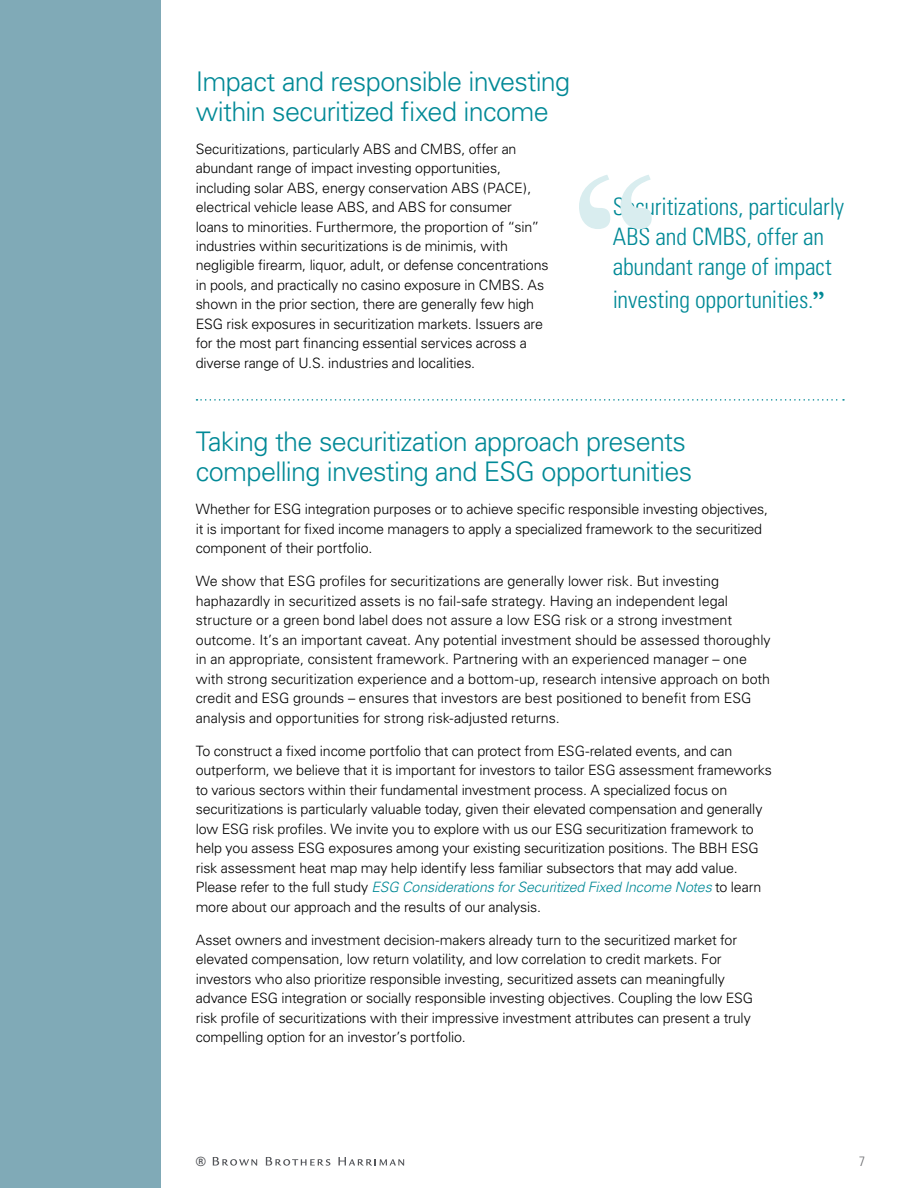
<style>
.page{position:relative;width:918px;height:1188px;background:#fff}
.page>*{position:absolute;margin:0;border:0;box-sizing:border-box;transform-origin:0 0}
.SUB1{font:300 27px/30px "Univers";letter-spacing:-.025em;color:#008996}
.t1{font:300 condensed 24px/30px "Univers";letter-spacing:-.005em;color:#008996}
.BODY{font:300 14.25px/19.5px "Univers";letter-spacing:-.01em;color:#000}
.t2{font:300 condensed 13.5px "Univers";color:#6d6e71}
.t3{font:700 12.75px "Univers";color:#54565a}
.s1{font-family:"Garamond";font-weight:700;font-stretch:normal}
.s2{font-style:italic;color:#008996}
</style>
<div class="page">
<div style="left:0;top:0;width:161px;height:1188px;background:#80aab7"></div>
<svg style="left:213px;top:1157px;width:44px;height:9px"></svg>
<svg style="left:266px;top:1157px;width:64px;height:9px"></svg>
<svg style="left:338px;top:1157px;width:66px;height:9px"></svg>
<svg style="left:579px;top:175px;width:73px;height:54px"></svg>
<svg style="left:196px;top:399px;width:648px;height:2px"></svg>
<h1 class="SUB1" style="left:196px;top:66px;width:376px">Impact and responsible investing within securitized fixed income</h1>
<p class="BODY" style="left:196px;top:139px;width:354px">Securitizations, particularly ABS and CMBS, offer an abundant range of impact investing opportunities, including solar ABS, energy conservation ABS (PACE), electrical vehicle lease ABS, and ABS for consumer<br>loans to minorities. Furthermore, the proportion of “sin” industries within securitizations is de minimis, with negligible firearm, liquor, adult, or defense concentrations in pools, and practically no casino exposure in CMBS. As shown in the prior section, there are generally few high ESG risk exposures in securitization markets. Issuers are for the most part financing essential services across a diverse range of U.S. industries and localities.</p>
<h2 class="t1" style="left:613px;top:192px;width:233px">Securitizations, particularly<br>ABS and CMBS, offer an abundant range of impact</h2>
<h2 class="t1" style="left:613px;top:285px;width:213px">investing opportunities.<span class="s1">”</span></h2>
<h1 class="SUB1" style="left:196px;top:427px;width:498px">Taking the securitization approach presents compelling investing and ESG opportunities</h1>
<p class="BODY" style="left:196px;top:499px;width:574px">Whether for ESG integration purposes or to achieve specific responsible investing objectives, it is important for fixed income managers to apply a specialized framework to the securitized component of their portfolio.</p>
<p class="BODY" style="left:196px;top:571px;width:576px">We show that ESG profiles for securitizations are generally lower risk. But investing haphazardly in securitized assets is no fail-safe strategy. Having an independent legal structure or a green bond label does not assure a low ESG risk or a strong investment outcome. It’s an important caveat. Any potential investment should be assessed thoroughly in an appropriate, consistent framework. Partnering with an experienced manager – one with strong securitization experience and a bottom-up, research intensive approach on both credit and ESG grounds – ensures that investors are best positioned to benefit from ESG analysis and opportunities for strong risk-adjusted returns.</p>
<p class="BODY" style="left:196px;top:741px;width:578px">To construct a fixed income portfolio that can protect from ESG-related events, and can outperform, we believe that it is important for investors to tailor ESG assessment frameworks to various sectors within their fundamental investment process. A specialized focus on securitizations is particularly valuable today, given their elevated compensation and generally low ESG risk profiles. We invite you to explore with us our ESG securitization framework to help you assess ESG exposures among your existing securitization positions. The BBH ESG risk assessment heat map may help identify less familiar subsectors that may add value.<br>Please refer to the full study <span class="s2">ESG Considerations for Securitized Fixed Income Notes</span> to learn more about our approach and the results of our analysis.</p>
<p class="BODY" style="left:196px;top:930px;width:559px">Asset owners and investment decision-makers already turn to the securitized market for elevated compensation, low return volatility, and low correlation to credit markets. For investors who also prioritize responsible investing, securitized assets can meaningfully advance ESG integration or socially responsible investing objectives. Coupling the low ESG risk profile of securitizations with their impressive investment attributes can present a truly compelling option for an investor’s portfolio.</p>
<p class="t3" style="left:196px;top:1154px;width:12px">®</p>
<p class="t2" style="left:859px;top:1153px;width:7px">7</p>
</div>
